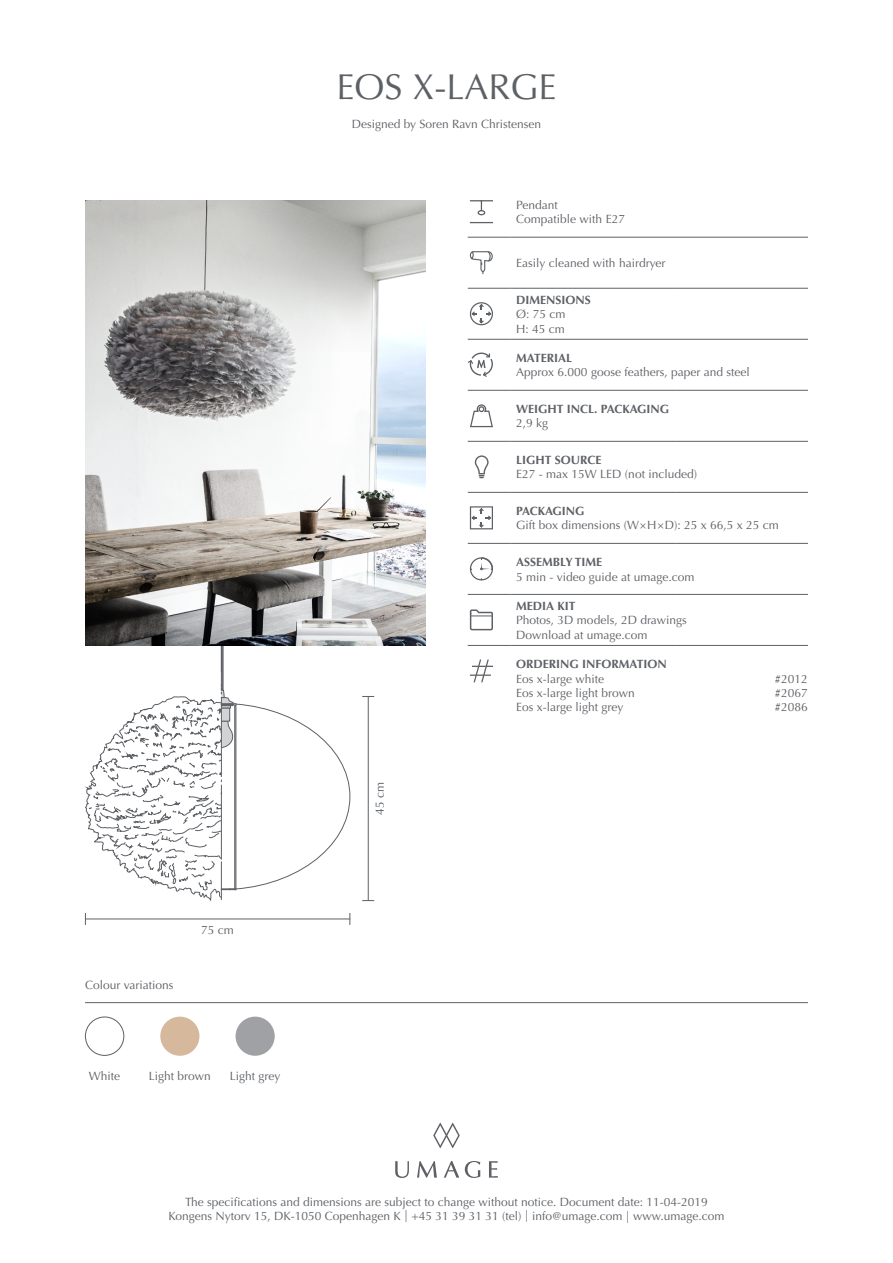
<style>
.page{position:relative;width:893px;height:1263px;background:#fff}
.page>*{position:absolute;margin:0;border:0;box-sizing:border-box;transform-origin:0 0}
.t1{font:36px "Optima LT Std";color:#5d6065}
.t2{font:12px/14.4px "Optima LT Std";color:#5d6065}
.t3{font:700 12px "Optima LT Std";color:#5d6065}
</style>
<div class="page">
<svg style="left:489px;top:1161px;width:9px;height:16px"></svg>
<svg style="left:433px;top:1123px;width:27px;height:25px"></svg>
<svg style="left:395px;top:1161px;width:14px;height:17px"></svg>
<svg style="left:417px;top:1161px;width:20px;height:16px"></svg>
<svg style="left:444px;top:1161px;width:15px;height:16px"></svg>
<svg style="left:465px;top:1161px;width:15px;height:17px"></svg>
<hr style="left:368px;top:696px;width:1px;height:205px;background:#5d6065">
<div style="left:221px;top:643px;width:2px;height:48px;border:1px solid #5d6065"></div>
<hr style="left:222px;top:643px;width:1px;height:47px;background:#5d6065">
<hr style="left:221px;top:631px;width:1px;height:41px;background:#5d6065">
<svg style="left:84px;top:684px;width:267px;height:241px"></svg>
<hr style="left:221px;top:861px;width:1px;height:39px;background:#5d6065">
<hr style="left:85px;top:1002px;width:723px;height:1px;background:#5d6065">
<img style="left:236px;top:1016px;width:39px;height:40px;border-radius:20px">
<img style="left:160px;top:1016px;width:39px;height:40px;border-radius:20px">
<div style="left:85px;top:1016px;width:39px;height:40px;border:1px solid #5d6065;border-radius:50%"></div>
<hr style="left:468px;top:237px;width:42px;height:1px;background:#5d6065">
<hr style="left:510px;top:237px;width:166px;height:1px;background:#5d6065">
<hr style="left:676px;top:237px;width:132px;height:1px;background:#5d6065">
<hr style="left:468px;top:288px;width:42px;height:1px;background:#5d6065">
<hr style="left:510px;top:288px;width:166px;height:1px;background:#5d6065">
<hr style="left:676px;top:288px;width:132px;height:1px;background:#5d6065">
<hr style="left:468px;top:339px;width:42px;height:1px;background:#5d6065">
<hr style="left:510px;top:339px;width:166px;height:1px;background:#5d6065">
<hr style="left:676px;top:339px;width:132px;height:1px;background:#5d6065">
<hr style="left:468px;top:390px;width:42px;height:1px;background:#5d6065">
<hr style="left:510px;top:390px;width:166px;height:1px;background:#5d6065">
<hr style="left:676px;top:390px;width:132px;height:1px;background:#5d6065">
<hr style="left:468px;top:441px;width:42px;height:1px;background:#5d6065">
<hr style="left:510px;top:441px;width:166px;height:1px;background:#5d6065">
<hr style="left:676px;top:441px;width:132px;height:1px;background:#5d6065">
<hr style="left:468px;top:492px;width:42px;height:1px;background:#5d6065">
<hr style="left:510px;top:492px;width:166px;height:1px;background:#5d6065">
<hr style="left:676px;top:492px;width:132px;height:1px;background:#5d6065">
<hr style="left:468px;top:543px;width:42px;height:1px;background:#5d6065">
<hr style="left:510px;top:543px;width:166px;height:1px;background:#5d6065">
<hr style="left:676px;top:543px;width:132px;height:1px;background:#5d6065">
<hr style="left:468px;top:594px;width:42px;height:1px;background:#5d6065">
<hr style="left:510px;top:594px;width:166px;height:1px;background:#5d6065">
<hr style="left:676px;top:594px;width:132px;height:1px;background:#5d6065">
<hr style="left:468px;top:645px;width:42px;height:1px;background:#5d6065">
<hr style="left:510px;top:645px;width:166px;height:1px;background:#5d6065">
<hr style="left:676px;top:645px;width:132px;height:1px;background:#5d6065">
<svg style="left:470px;top:222px;width:23px;height:1px"></svg>
<svg style="left:470px;top:200px;width:23px;height:15px"></svg>
<svg style="left:469px;top:251px;width:24px;height:23px"></svg>
<svg style="left:470px;top:302px;width:23px;height:23px"></svg>
<svg style="left:468px;top:353px;width:25px;height:24px"></svg>
<svg style="left:470px;top:404px;width:23px;height:24px"></svg>
<svg style="left:475px;top:455px;width:14px;height:23px"></svg>
<svg style="left:470px;top:506px;width:23px;height:23px"></svg>
<svg style="left:470px;top:557px;width:23px;height:23px"></svg>
<svg style="left:469px;top:609px;width:24px;height:22px"></svg>
<svg style="left:472px;top:659px;width:21px;height:24px"></svg>
<hr style="left:470px;top:674px;width:21px;height:2px;background:#5d6065">
<img style="left:85px;top:200px;width:340px;height:446px">
<h1 class="t1" style="left:336px;top:66px;width:221px">EOS X-LARGE</h1>
<p class="t2" style="left:352px;top:117px;width:191px">Designed by Soren Ravn Christensen</p>
<p class="t2" style="left:85px;top:978px;width:90px">Colour variations</p>
<p class="t2" style="left:201px;top:923px;width:34px">75 cm</p>
<p class="t2" style="left:89px;top:1069px;width:33px">White</p>
<p class="t2" style="left:149px;top:1069px;width:63px">Light brown</p>
<p class="t2" style="left:230px;top:1069px;width:52px">Light grey</p>
<p class="t2" style="left:373px;top:815px;width:34px;rotate:-90deg">45 cm</p>
<p class="t2" style="left:516px;top:198px;width:110px">Pendant<br>Compatible with E27</p>
<p class="t2" style="left:516px;top:256px;width:151px">Easily cleaned with hairdryer</p>
<p class="t3" style="left:516px;top:293px;width:76px">DIMENSIONS</p>
<p class="t2" style="left:516px;top:307px;width:51px">Ø: 75 cm<br>H: 45 cm</p>
<p class="t3" style="left:516px;top:351px;width:58px">MATERIAL</p>
<p class="t2" style="left:516px;top:365px;width:235px">Approx 6.000 goose feathers, paper and steel</p>
<p class="t3" style="left:516px;top:402px;width:154px">WEIGHT INCL. PACKAGING</p>
<p class="t2" style="left:516px;top:416px;width:34px">2,9 kg</p>
<p class="t3" style="left:516px;top:453px;width:87px">LIGHT SOURCE</p>
<p class="t2" style="left:516px;top:467px;width:182px">E27 - max 15W LED (not included)</p>
<p class="t3" style="left:516px;top:504px;width:70px">PACKAGING</p>
<p class="t2" style="left:516px;top:518px;width:264px">Gift box dimensions (W×H×D): 25 x 66,5 x 25 cm</p>
<p class="t3" style="left:516px;top:555px;width:88px">ASSEMBLY TIME</p>
<p class="t2" style="left:516px;top:569px;width:180px">5 min - video guide at umage.com</p>
<p class="t3" style="left:516px;top:599px;width:61px">MEDIA KIT</p>
<p class="t2" style="left:516px;top:613px;width:172px">Photos, 3D models, 2D drawings<br>Download at umage.com</p>
<p class="t3" style="left:516px;top:657px;width:152px">ORDERING INFORMATION</p>
<p class="t2" style="left:516px;top:671px;width:120px">Eos x-large white<br>Eos x-large light brown<br>Eos x-large light grey</p>
<p class="t2" style="left:775px;top:671px;width:35px;text-align:justify">#2012 #2067 #2086</p>
<p class="t2" style="left:169px;top:1195px;width:557px;text-align:center">The specifications and dimensions are subject to change without notice. Document date: 11-04-2019<br>Kongens Nytorv 15, DK-1050 Copenhagen K | +45 31 39 31 31 (tel) | info@umage.com | www.umage.com</p>
</div>
